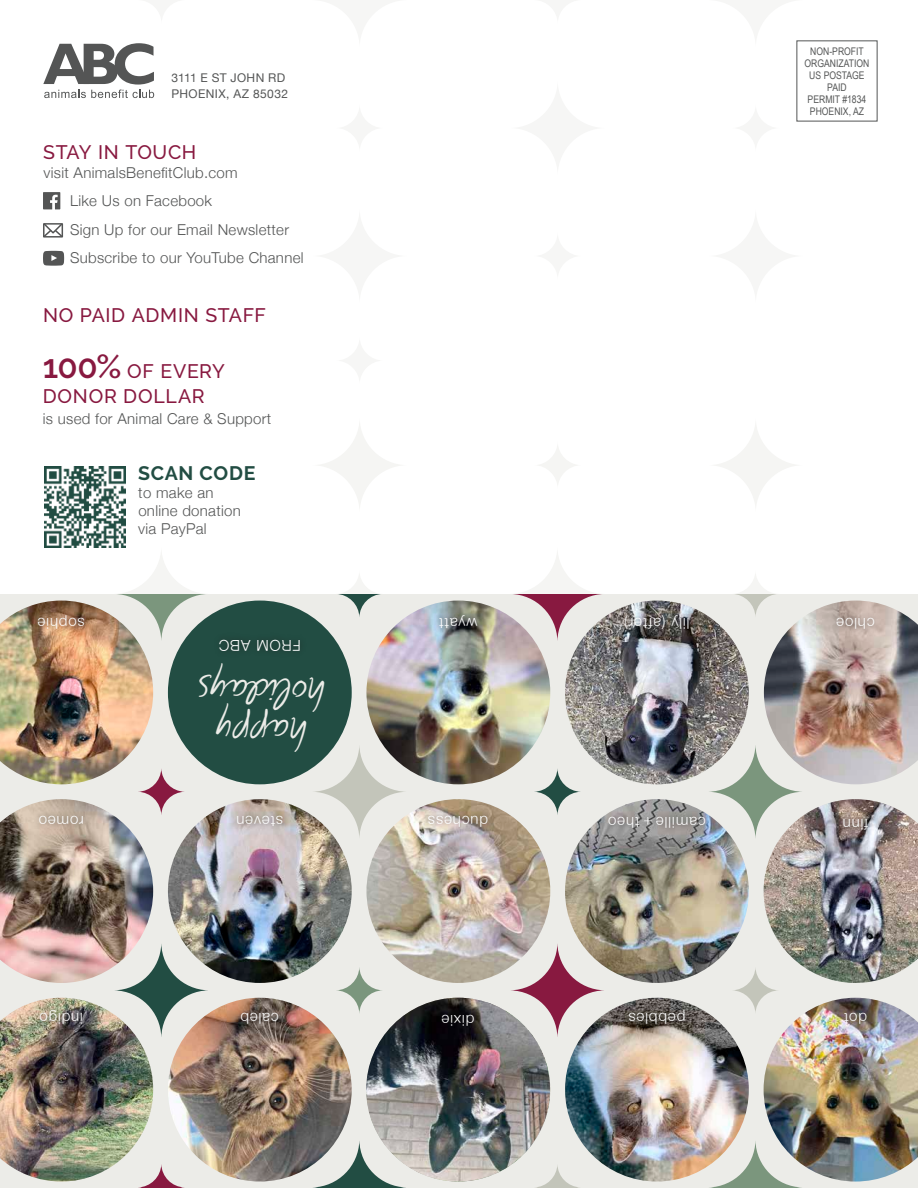
<style>
.page{position:relative;width:918px;height:1188px;background:#fff}
.page>*{position:absolute;margin:0;border:0;box-sizing:border-box;transform-origin:0 0}
.t1{font:30px/40px "Morsal";letter-spacing:.025em;color:#ecece8;text-align:center}
.t2{font:500 19.5px/25.2px "Raleway";letter-spacing:.035em;color:#881940}
.t3{font:700 19.5px "Raleway";letter-spacing:.035em;color:#224d43}
.t4{font:300 15px/28px "Helvetica Neue";letter-spacing:.02em;color:#545555}
.t5{font:300 15px "Helvetica Neue";letter-spacing:.06em;color:#fff}
.t6{font:12px/16px "Helvetica Neue";letter-spacing:.035em;color:#545555}
.t7{font:10.5px/12px "Arial Narrow";color:#545555;text-align:center}
.s1{font-weight:600;font-size:33px}
</style>
<div class="page">
<div style="left:0;top:594px;width:918px;height:594px;background:#ecece8"></div>
<img style="left:0;top:601px;width:153px;height:183px">
<img style="left:565px;top:799px;width:184px;height:184px;border-radius:92px">
<div style="left:602px;top:810px;width:110px;height:24px;background:#1c1b1a;opacity:.75"></div>
<svg style="left:709px;top:1141px;width:93px;height:47px"></svg>
<svg style="left:536px;top:1166px;width:43px;height:22px"></svg>
<svg style="left:313px;top:1141px;width:93px;height:47px"></svg>
<svg style="left:138px;top:1164px;width:47px;height:24px"></svg>
<img style="left:0;top:799px;width:153px;height:184px">
<img style="left:366px;top:601px;width:184px;height:183px;border-radius:92px">
<img style="left:168px;top:799px;width:184px;height:184px;border-radius:92px">
<img style="left:0;top:998px;width:153px;height:184px">
<img style="left:764px;top:601px;width:154px;height:183px">
<img style="left:565px;top:601px;width:184px;height:183px;border-radius:92px">
<img style="left:764px;top:998px;width:154px;height:184px">
<img style="left:565px;top:998px;width:184px;height:184px;border-radius:92px">
<div style="left:168px;top:601px;width:184px;height:183px;background:#224d43;border-radius:50%"></div>
<img style="left:168px;top:998px;width:184px;height:184px;border-radius:92px">
<svg style="left:732px;top:967px;width:47px;height:47px"></svg>
<svg style="left:511px;top:944px;width:93px;height:93px"></svg>
<svg style="left:336px;top:967px;width:47px;height:47px"></svg>
<svg style="left:115px;top:944px;width:93px;height:93px"></svg>
<svg style="left:709px;top:745px;width:93px;height:94px"></svg>
<svg style="left:534px;top:768px;width:47px;height:47px"></svg>
<svg style="left:313px;top:745px;width:93px;height:94px"></svg>
<svg style="left:138px;top:768px;width:47px;height:47px"></svg>
<svg style="left:732px;top:571px;width:47px;height:46px"></svg>
<svg style="left:511px;top:547px;width:93px;height:94px"></svg>
<svg style="left:336px;top:571px;width:47px;height:46px"></svg>
<svg style="left:115px;top:547px;width:93px;height:94px"></svg>
<div style="left:234px;top:1006px;width:51px;height:24px;background:#1c1b1a;opacity:.75"></div>
<div style="left:33px;top:1003px;width:56px;height:27px;background:#1c1b1a;opacity:.75"></div>
<div style="left:32px;top:809px;width:58px;height:22px;background:#1c1b1a;opacity:.75"></div>
<div style="left:230px;top:809px;width:60px;height:23px;background:#1c1b1a;opacity:.75"></div>
<div style="left:31px;top:609px;width:60px;height:27px;background:#1c1b1a;opacity:.75"></div>
<img style="left:366px;top:799px;width:184px;height:184px;border-radius:92px">
<div style="left:422px;top:809px;width:73px;height:24px;background:#1c1b1a;opacity:.75"></div>
<div style="left:830px;top:611px;width:51px;height:25px;background:#1c1b1a;opacity:.75"></div>
<div style="left:618px;top:609px;width:78px;height:27px;background:#1c1b1a;opacity:.75"></div>
<div style="left:434px;top:609px;width:50px;height:26px;background:#1c1b1a;opacity:.75"></div>
<div style="left:213px;top:632px;width:94px;height:26px;background:#214940"></div>
<img style="left:764px;top:799px;width:154px;height:184px">
<div style="left:836px;top:812px;width:38px;height:24px;background:#1c1b1a;opacity:.75"></div>
<div style="left:622px;top:1004px;width:69px;height:26px;background:#1c1b1a;opacity:.75"></div>
<div style="left:844px;top:1007px;width:29px;height:18px;background:#1c1b1a;opacity:.75"></div>
<svg style="left:43px;top:192px;width:17px;height:17px"></svg>
<svg style="left:43px;top:223px;width:21px;height:15px"></svg>
<svg style="left:43px;top:251px;width:21px;height:15px"></svg>
<svg style="left:43px;top:43px;width:111px;height:55px"></svg>
<img style="left:45px;top:466px;width:81px;height:81px">
<svg style="left:732px;top:571px;width:47px;height:23px"></svg>
<svg style="left:511px;top:547px;width:93px;height:47px"></svg>
<svg style="left:336px;top:571px;width:47px;height:23px"></svg>
<svg style="left:115px;top:547px;width:93px;height:47px"></svg>
<img style="left:366px;top:998px;width:184px;height:184px;border-radius:92px">
<div style="left:435px;top:1008px;width:46px;height:25px;background:#1c1b1a;opacity:.75"></div>
<p class="t6" style="left:172px;top:70px;width:118px">3111 E ST JOHN RD<br>PHOENIX, AZ 85032</p>
<h2 class="t2" style="left:43px;top:139px;width:155px">STAY IN TOUCH</h2>
<p class="t4" style="left:70px;top:158px;width:235px;text-indent:-26px">visit AnimalsBenefitClub.com<br>Like Us on Facebook<br>Sign Up for our Email Newsletter<br>Subscribe to our YouTube Channel</p>
<h2 class="t2" style="left:43px;top:303px;width:224px">NO PAID ADMIN STAFF</h2>
<h2 class="t2" style="left:43px;top:358px;width:184px"><span class="s1">100%</span> OF EVERY<br>DONOR DOLLAR</h2>
<p class="t4" style="left:43px;top:403px;width:230px">is used for Animal Care &amp; Support</p>
<p class="t5" style="left:85px;top:636px;width:49px;rotate:-180deg">sophie</p>
<h2 class="t3" style="left:138px;top:462px;width:119px">SCAN CODE</h2>
<p class="t4" style="left:138px;top:483px;width:104px;line-height:18px">to make an online donation via PayPal</p>
<p class="t5" style="left:301px;top:657px;width:83px;rotate:-180deg">FROM ABC</p>
<h1 class="t1" style="left:324px;top:750px;width:129px;rotate:-180deg">happy holidays</h1>
<p class="t5" style="left:84px;top:833px;width:47px;rotate:-180deg">romeo</p>
<p class="t5" style="left:283px;top:833px;width:48px;rotate:-180deg">steven</p>
<p class="t7" style="left:805px;top:45px;width:66px">NON-PROFIT<br>ORGANIZATION<br>US POSTAGE<br>PAID<br>PERMIT #1834<br>PHOENIX, AZ</p>
<p class="t5" style="left:478px;top:636px;width:40px;rotate:-180deg">wyatt</p>
<p class="t5" style="left:690px;top:636px;width:67px;rotate:-180deg">lily (after)</p>
<p class="t5" style="left:875px;top:636px;width:40px;rotate:-180deg">chloe</p>
<p class="t5" style="left:488px;top:833px;width:62px;rotate:-180deg">duchess</p>
<p class="t5" style="left:706px;top:834px;width:99px;rotate:-180deg">camille + theo</p>
<p class="t5" style="left:868px;top:836px;width:27px;rotate:-180deg">finn</p>
<p class="t5" style="left:83px;top:1030px;width:45px;rotate:-180deg">indigo</p>
<p class="t5" style="left:279px;top:1030px;width:40px;rotate:-180deg">caleb</p>
<p class="t5" style="left:479px;top:1030px;width:43px;rotate:-180deg">bruno</p>
<p class="t5" style="left:474px;top:1033px;width:34px;rotate:-180deg">dixie</p>
<p class="t5" style="left:685px;top:1030px;width:58px;rotate:-180deg">pebbles</p>
<p class="t5" style="left:867px;top:1030px;width:25px;rotate:-180deg">dot</p>
</div>
